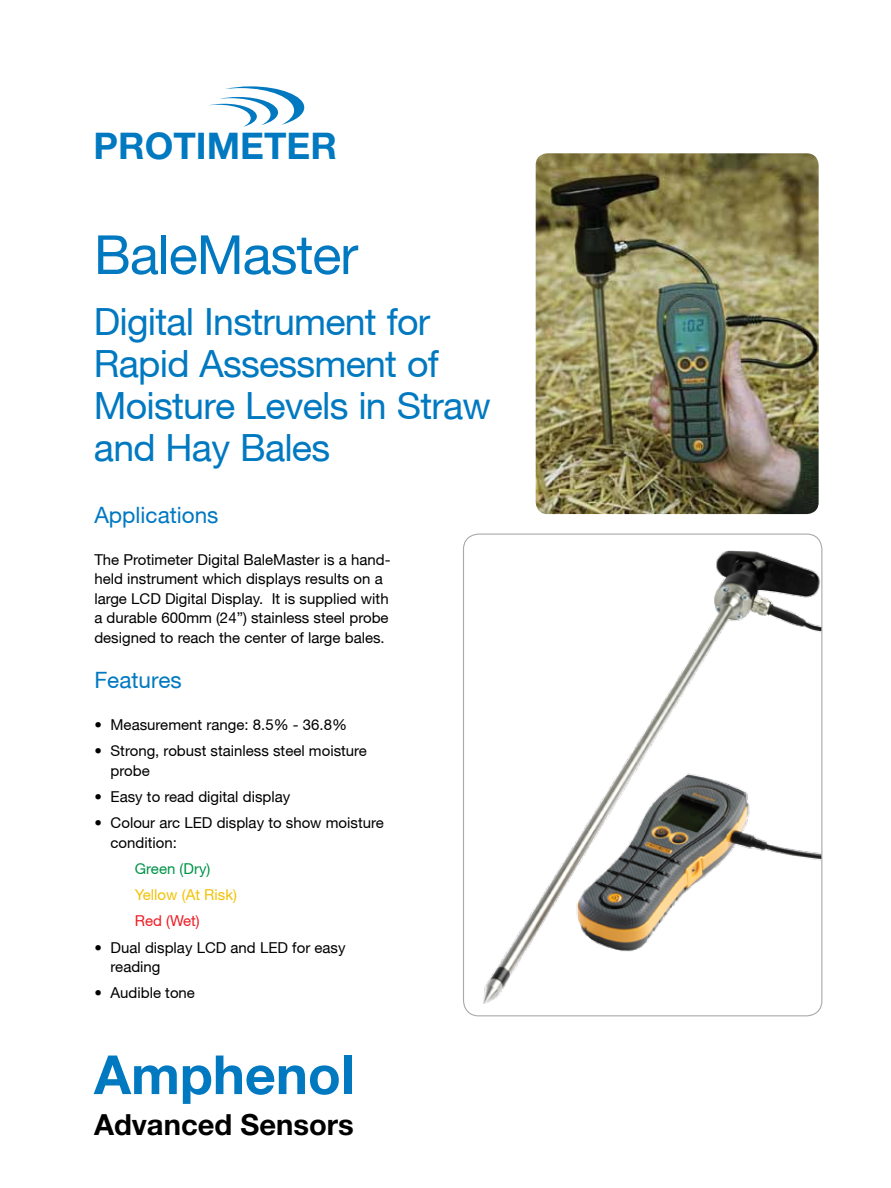
<style>
.page{position:relative;width:891px;height:1188px;background:#fff}
.page>*{position:absolute;margin:0;border:0;box-sizing:border-box;transform-origin:0 0}
.t1{font:54px "Helvetica Neue";letter-spacing:-.02em;color:#0079c1}
.t2{font:700 54px "Helvetica Neue LT Std";color:#0079c1}
.t3{font:37.5px/42px "Helvetica Neue";letter-spacing:-.02em;color:#0079c1}
.t4{font:700 36.75px "Helvetica Neue LT Std";color:#0079c1}
.t5{font:700 29.1px "Helvetica Neue LT Std";color:#000}
.t6{font:22.5px "Helvetica Neue";color:#0079c1}
.t7{font:15px/19.5px "Helvetica Neue";color:#000}
.t8{font:15px "Helvetica Neue";color:#f3c206}
.t9{font:15px "Helvetica Neue";color:#009348}
.t10{font:15px "Helvetica Neue";color:#ed1d24}
</style>
<div class="page">
<svg style="left:209px;top:86px;width:95px;height:41px"></svg>
<img style="left:483px;top:551px;width:337px;height:453px">
<img style="left:536px;top:153px;width:283px;height:361px">
<h3 class="t4" style="left:94px;top:123px;width:245px">PROTIMETER</h3>
<h1 class="t1" style="left:94px;top:223px;width:266px">BaleMaster</h1>
<h2 class="t3" style="left:94px;top:300px;width:399px">Digital Instrument for<br>Rapid Assessment of<br>Moisture Levels in Straw and Hay Bales</h2>
<h3 class="t6" style="left:94px;top:501px;width:126px">Applications</h3>
<p class="t7" style="left:94px;top:549px;width:298px">The Protimeter Digital BaleMaster is a hand&shy;held instrument which displays results on a large LCD Digital Display. It is supplied with a durable 600mm (24”) stainless steel probe designed to reach the center of large bales.</p>
<h3 class="t6" style="left:94px;top:666px;width:89px">Features</h3>
<p class="t7" style="left:94px;top:715px;width:254px">• Measurement range: 8.5% - 36.8%</p>
<p class="t7" style="left:111px;top:741px;width:258px;text-indent:-16px">• Strong, robust stainless steel moisture probe</p>
<p class="t7" style="left:94px;top:787px;width:197px">• Easy to read digital display</p>
<p class="t7" style="left:111px;top:813px;width:275px;text-indent:-16px">• Colour arc LED display to show moisture condition:</p>
<p class="t9" style="left:135px;top:860px;width:77px">Green (Dry)</p>
<p class="t8" style="left:135px;top:886px;width:104px">Yellow (At Risk)</p>
<p class="t10" style="left:135px;top:912px;width:66px">Red (Wet)</p>
<p class="t7" style="left:111px;top:937px;width:237px;text-indent:-16px">• Dual display LCD and LED for easy reading</p>
<p class="t7" style="left:94px;top:983px;width:102px">• Audible tone</p>
<h1 class="t2" style="left:94px;top:1041px;width:262px">Amphenol</h1>
<h3 class="t5" style="left:94px;top:1107px;width:261px">Advanced Sensors</h3>
</div>
